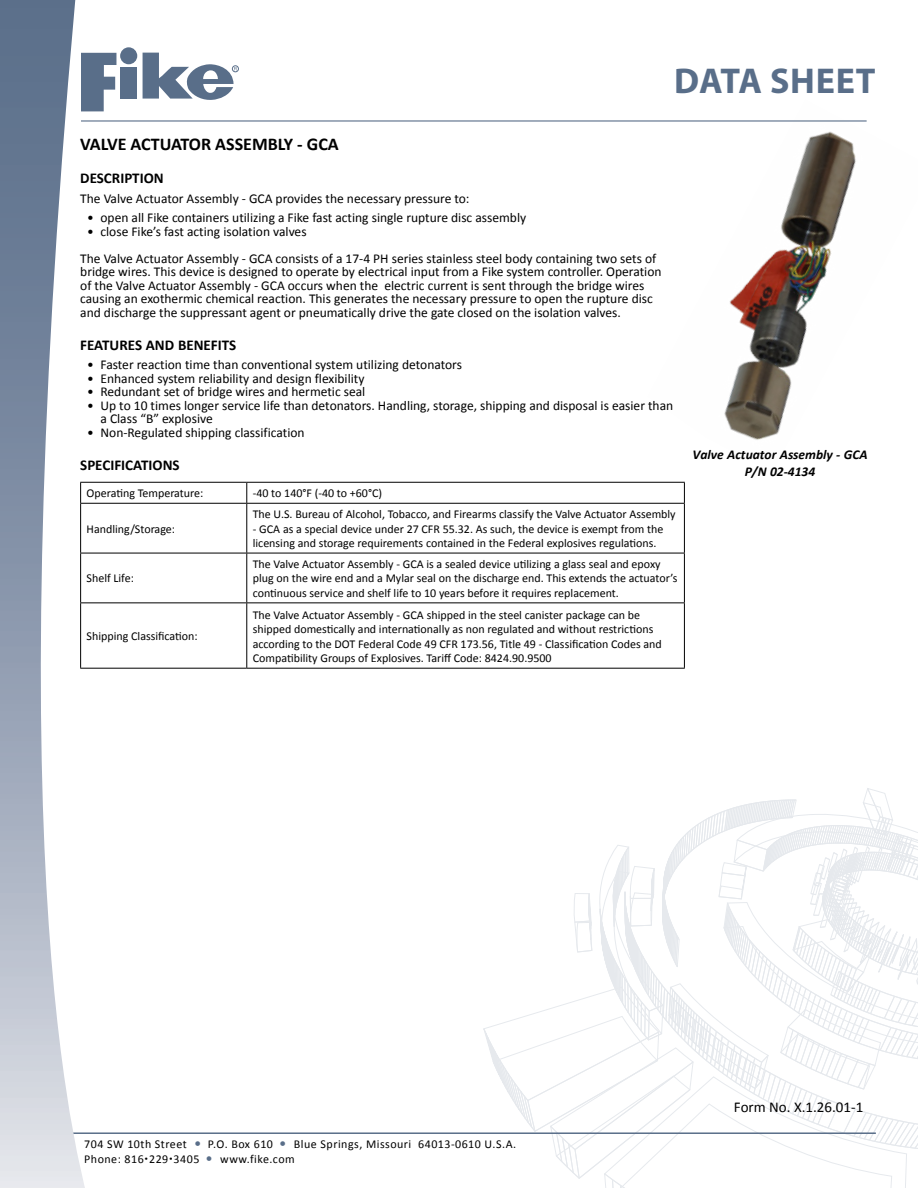
<style>
.page{position:relative;width:918px;height:1188px;background:#fff}
.page>*{position:absolute;margin:0;border:0;box-sizing:border-box;transform-origin:0 0}
.t1{font:700 36px "Myriad Pro";letter-spacing:.02em;color:#596e89}
.t2{font:700 18px "Calibri";color:#000}
.t3{font:700 15px "Calibri";color:#000}
.t4{font:15px "Calibri";color:#000}
.t5{font:13.5px/13.5px "Calibri";color:#000}
.t6{font:italic 700 13.5px/16.2px "Calibri";color:#000;text-align:center}
.t7{font:12px/14.4px "Calibri";color:#000}
.t8{font:12px "Calibri";letter-spacing:.04em;color:#000}
</style>
<div class="page">
<svg style="left:483px;top:788px;width:435px;height:400px"></svg>
<svg style="left:121px;top:60px;width:15px;height:5px"></svg>
<div style="left:120px;top:39px;width:18px;height:18px;border:1px solid #fff;border-radius:50%"></div>
<div style="left:232px;top:58px;width:7px;height:6px;border:1px solid #fff;border-radius:50%"></div>
<hr style="left:54px;top:1132px;width:822px;height:2px;background:#596e89">
<img style="left:0;top:0;width:100px;height:1188px">
<hr style="left:81px;top:120px;width:786px;height:2px;background:#596e89">
<svg style="left:143px;top:52px;width:94px;height:48px"></svg>
<svg style="left:81px;top:45px;width:35px;height:66px"></svg>
<div style="left:120px;top:67px;width:16px;height:32px;background:#596e89"></div>
<div style="left:120px;top:47px;width:17px;height:17px;background:#596e89;border-radius:50%"></div>
<div style="left:232px;top:66px;width:7px;height:6px;border:1px solid #596e89;border-radius:50%"></div>
<img style="left:646px;top:120px;width:221px;height:320px">
<hr style="left:80px;top:503px;width:167px;height:1px;background:#000">
<hr style="left:247px;top:503px;width:438px;height:1px;background:#000">
<hr style="left:80px;top:553px;width:167px;height:1px;background:#000">
<hr style="left:247px;top:553px;width:438px;height:1px;background:#000">
<hr style="left:80px;top:602px;width:167px;height:1px;background:#000">
<hr style="left:247px;top:602px;width:438px;height:1px;background:#000">
<hr style="left:247px;top:482px;width:438px;height:1px;background:#000">
<svg style="left:684px;top:483px;width:1px;height:20px"></svg>
<hr style="left:684px;top:504px;width:1px;height:49px;background:#000">
<hr style="left:684px;top:553px;width:1px;height:49px;background:#000">
<hr style="left:684px;top:603px;width:1px;height:65px;background:#000">
<hr style="left:247px;top:668px;width:438px;height:1px;background:#000">
<hr style="left:80px;top:482px;width:167px;height:1px;background:#000">
<svg style="left:80px;top:483px;width:1px;height:20px"></svg>
<svg style="left:246px;top:483px;width:1px;height:20px"></svg>
<hr style="left:80px;top:504px;width:1px;height:49px;background:#000">
<hr style="left:246px;top:504px;width:1px;height:49px;background:#000">
<hr style="left:80px;top:553px;width:1px;height:49px;background:#000">
<hr style="left:246px;top:553px;width:1px;height:49px;background:#000">
<hr style="left:80px;top:603px;width:1px;height:65px;background:#000">
<hr style="left:246px;top:603px;width:1px;height:65px;background:#000">
<hr style="left:80px;top:668px;width:167px;height:1px;background:#000">
<h1 class="t1" style="left:674px;top:58px;width:203px">DATA SHEET</h1>
<h2 class="t2" style="left:80px;top:133px;width:260px">VALVE ACTUATOR ASSEMBLY - GCA</h2>
<p class="t3" style="left:80px;top:169px;width:85px">DESCRIPTION</p>
<p class="t5" style="left:80px;top:192px;width:391px">The Valve Actuator Assembly - GCA provides the necessary pressure to:</p>
<p class="t5" style="left:87px;top:211px;width:441px">• open all Fike containers utilizing a Fike fast acting single rupture disc assembly</p>
<p class="t5" style="left:80px;top:218px;width:578px;line-height:27px;text-indent:7px">• close Fike’s fast acting isolation valves<br>The Valve Actuator Assembly - GCA consists of a 17-4 PH series stainless steel body containing two sets of</p>
<p class="t5" style="left:80px;top:265px;width:583px">bridge wires. This device is designed to operate by electrical input from a Fike system controller. Operation of the Valve Actuator Assembly - GCA occurs when the electric current is sent through the bridge wires causing an exothermic chemical reaction. This generates the necessary pressure to open the rupture disc and discharge the suppressant agent or pneumatically drive the gate closed on the isolation valves.</p>
<p class="t3" style="left:80px;top:335px;width:158px">FEATURES AND BENEFITS</p>
<p class="t5" style="left:87px;top:358px;width:377px">• Faster reaction time than conventional system utilizing detonators</p>
<p class="t5" style="left:87px;top:372px;width:279px">• Enhanced system reliability and design flexibility</p>
<p class="t5" style="left:87px;top:385px;width:280px">• Redundant set of bridge wires and hermetic seal</p>
<p class="t5" style="left:100px;top:399px;width:574px;text-indent:-14px">• Up to 10 times longer service life than detonators. Handling, storage, shipping and disposal is easier than a Class “B” explosive</p>
<p class="t5" style="left:87px;top:426px;width:219px">• Non-Regulated shipping classification</p>
<p class="t3" style="left:80px;top:455px;width:101px">SPECIFICATIONS</p>
<p class="t7" style="left:87px;top:486px;width:118px">Operating Temperature:</p>
<p class="t7" style="left:253px;top:486px;width:131px">-40 to 140°F (-40 to +60°C)</p>
<p class="t7" style="left:87px;top:522px;width:90px">Handling/Storage:</p>
<p class="t7" style="left:253px;top:507px;width:424px">The U.S. Bureau of Alcohol, Tobacco, and Firearms classify the Valve Actuator Assembly</p>
<p class="t7" style="left:253px;top:522px;width:412px">- GCA as a special device under 27 CFR 55.32. As such, the device is exempt from the licensing and storage requirements contained in the Federal explosives regulations.</p>
<p class="t7" style="left:87px;top:571px;width:49px">Shelf Life:</p>
<p class="t7" style="left:87px;top:629px;width:113px">Shipping Classification:</p>
<p class="t7" style="left:253px;top:557px;width:426px">The Valve Actuator Assembly - GCA is a sealed device utilizing a glass seal and epoxy plug on the wire end and a Mylar seal on the discharge end. This extends the actuator’s continuous service and shelf life to 10 years before it requires replacement.</p>
<p class="t7" style="left:253px;top:608px;width:411px">The Valve Actuator Assembly - GCA shipped in the steel canister package can be shipped domestically and internationally as non regulated and without restrictions according to the DOT Federal Code 49 CFR 173.56, Title 49 - Classification Codes and Compatibility Groups of Explosives. Tariff Code: 8424.90.9500</p>
<p class="t6" style="left:692px;top:447px;width:177px">Valve Actuator Assembly - GCA<br>P/N 02-4134</p>
<p class="t8" style="left:84px;top:1137px;width:104px">704 SW 10th Street</p>
<p class="t7" style="left:208px;top:1137px;width:67px">P.O. Box 610</p>
<p class="t8" style="left:294px;top:1137px;width:224px">Blue Springs, Missouri 64013-0610 U.S.A.</p>
<p class="t8" style="left:84px;top:1151px;width:117px">Phone: 816 229 3405</p>
<p class="t8" style="left:220px;top:1151px;width:76px">www.fike.com</p>
<p class="t4" style="left:734px;top:1098px;width:131px">Form No. X.1.26.01-1</p>
</div>
